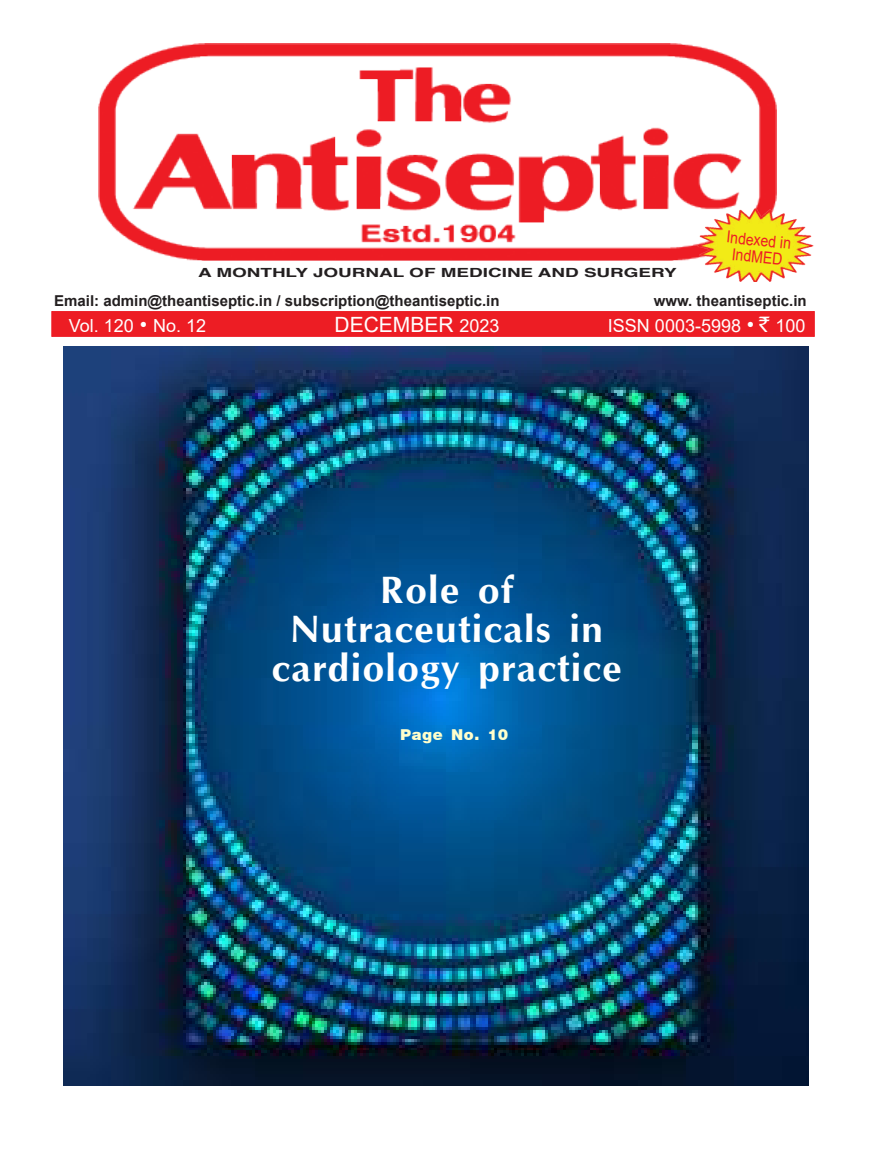
<style>
.page{position:relative;width:872px;height:1149px;background:#fff}
.page>*{position:absolute;margin:0;border:0;box-sizing:border-box;transform-origin:0 0}
.t1{font:700 39px/39px "Optimum";letter-spacing:.03em;color:#fff;text-align:center}
.t2{font:21px "Arial";color:#fff}
.t3{font:18px "Arial";color:#fff}
.t4{font:16.5px/16.5px "Arial";color:#ed1c24;text-align:center;scale:.85 1}
.t5{font:700 15px "Arial";color:#231f20}
.t6{font:900 15px "Swiss 721 BT";letter-spacing:.035em;color:#ffc}
.t7{font:700 12.6px "Helvetica";color:#231f20;scale:1.5 1}
.s1{font-size:21px}
.s2{font-size:18px}
.s3{font-family:"Rupee Foradian";font-size:21px}
</style>
<div class="page">
<img style="left:98px;top:44px;width:678px;height:216px">
<div style="left:51px;top:311px;width:763px;height:25px;background:#ed1d24"></div>
<img style="left:694px;top:207px;width:120px;height:74px">
<img style="left:64px;top:347px;width:744px;height:737px">
<p class="t7" style="left:198px;top:262px;width:321px">A MONTHLY JOURNAL OF MEDICINE AND SURGERY</p>
<p class="t4" style="left:727px;top:228px;width:78px;rotate:6deg">Indexed in<br>IndMED</p>
<p class="t5" style="left:54px;top:290px;width:447px">Email: admin@theantiseptic.in / subscription@theantiseptic.in</p>
<p class="t5" style="left:654px;top:290px;width:154px">www. theantiseptic.in</p>
<p class="t3" style="left:69px;top:313px;width:139px">Vol. 120 <span class="s1">•</span> No. 12</p>
<h2 class="t2" style="left:334px;top:309px;width:166px">DECEMBER <span class="s2">2023</span></h2>
<p class="t3" style="left:608px;top:313px;width:199px">ISSN 0003-5998 <span class="s1">•</span> <span class="s3">`</span> 100</p>
<h1 class="t1" style="left:271px;top:569px;width:352px">Role of<br>Nutraceuticals in cardiology practice</h1>
<p class="t6" style="left:400px;top:725px;width:109px">Page No. 10</p>
</div>
